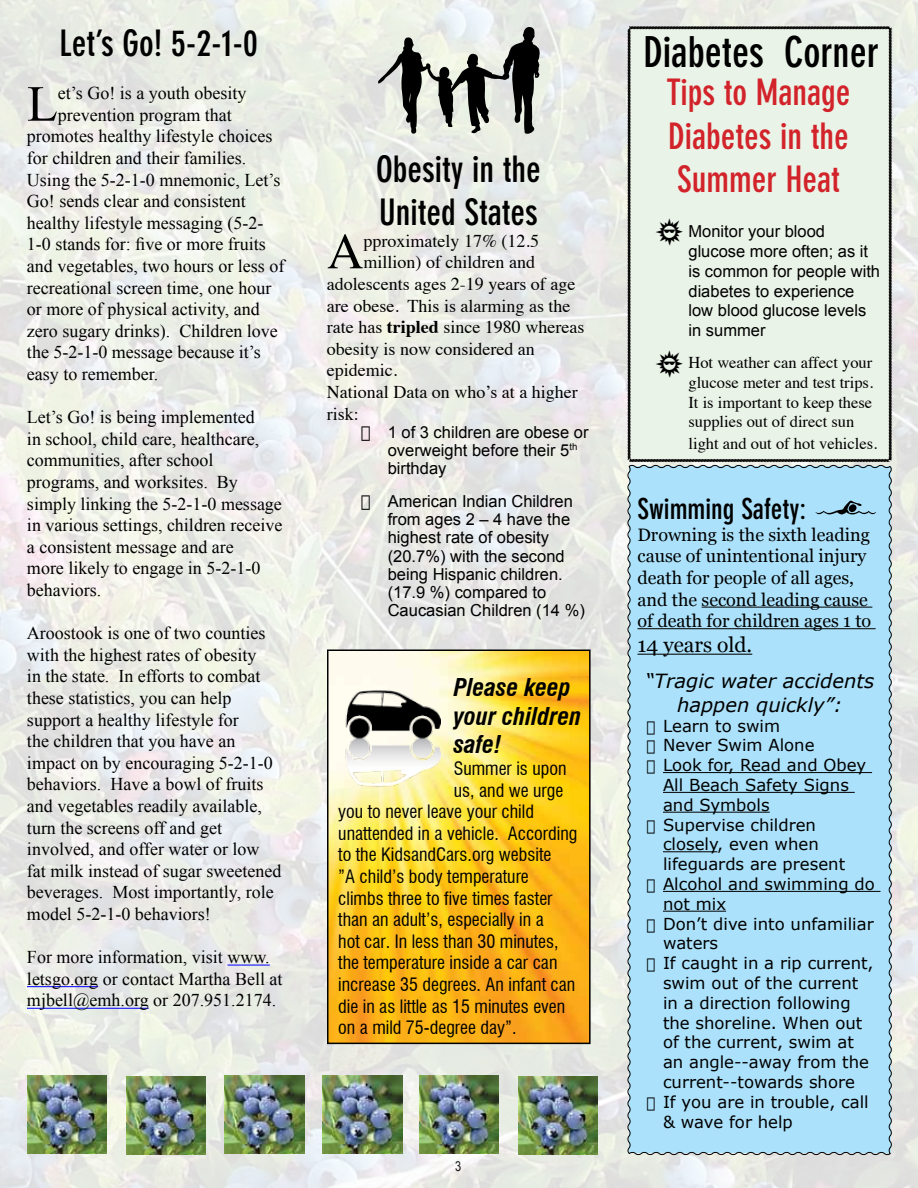
<style>
.page{position:relative;width:918px;height:1188px;background:#fff}
.page>*{position:absolute;margin:0;border:0;box-sizing:border-box;transform-origin:0 0}
.t1{font:67.5px "Sports Figures";color:#000}
.t2{font:50.7px "Times";color:#000}
.t3{font:50.55px "Times New Roman";color:#000}
.t4{font:700 condensed 42px "DIN Neuzeit Grotesk";color:#000}
.t5{font:700 condensed 36px/43.2px "DIN Neuzeit Grotesk";color:#000}
.t6{font:700 condensed 36px/43.2px "DIN Neuzeit Grotesk";color:#d2232a;text-align:justify}
.t7{font:30px "Weather";color:#000}
.t8{font:700 condensed 28.5px "DIN Neuzeit Grotesk";color:#000}
.t9{font:italic 700 condensed 24px/28.8px "Swiss 721 BT";color:#000}
.t10{font:21px "Georgia";color:#000}
.t11{font:italic 19.5px/23.4px "Verdana";color:#000;text-align:center}
.t12{font:18px/21.6px "Times New Roman";color:#000}
.t13{font:condensed 18px "Swiss 721 BT";color:#000}
.t14{font:18px "Times";color:#000}
.t15{font:18px/21.6px "Georgia";color:#000}
.t16{font:16.5px/19.8px "Verdana";color:#000}
.t17{font:16.5px/18.1px "Arial";color:#000}
.t18{font:16.5px/19.8px "Times";color:#000;text-align:justify}
.t19{font:13.5px "Arial Narrow";color:#000}
.s1{font-weight:700}
</style>
<div class="page">
<img style="left:0;top:0;width:918px;height:1188px">
<hr style="left:227px;top:965px;width:43px;height:1px;background:#00f">
<hr style="left:27px;top:986px;width:71px;height:1px;background:#00f">
<hr style="left:27px;top:1008px;width:122px;height:1px;background:#00f">
<div style="left:627px;top:26px;width:265px;height:437px;background:#eaf3e7"></div>
<img style="left:27px;top:1076px;width:80px;height:78px">
<img style="left:126px;top:1076px;width:80px;height:78px">
<img style="left:419px;top:1076px;width:80px;height:78px">
<img style="left:225px;top:1076px;width:79px;height:78px">
<img style="left:322px;top:1076px;width:80px;height:78px">
<img style="left:518px;top:1076px;width:80px;height:78px">
<img style="left:330px;top:653px;width:258px;height:388px">
<div style="left:327px;top:650px;width:264px;height:394px;border:2px solid #000"></div>
<img style="left:335px;top:664px;width:105px;height:130px">
<div style="left:626px;top:464px;width:267px;height:692px;background:#abe1fa"></div>
<hr style="left:702px;top:607px;width:170px;height:1px;background:#000">
<hr style="left:638px;top:628px;width:238px;height:1px;background:#000">
<hr style="left:638px;top:654px;width:114px;height:1px;background:#000">
<hr style="left:663px;top:772px;width:209px;height:1px;background:#000">
<hr style="left:663px;top:792px;width:192px;height:1px;background:#000">
<hr style="left:663px;top:812px;width:107px;height:1px;background:#000">
<hr style="left:663px;top:851px;width:54px;height:1px;background:#000">
<hr style="left:663px;top:891px;width:218px;height:1px;background:#000">
<hr style="left:663px;top:911px;width:63px;height:1px;background:#000">
<div style="left:654px;top:218px;width:32px;height:33px;background:#eaf3e7"></div>
<div style="left:654px;top:351px;width:32px;height:33px;background:#eaf3e7"></div>
<svg style="left:378px;top:27px;width:162px;height:107px;background:#9ea19b"></svg>
<h3 class="t5" style="left:59px;top:21px;width:200px">Let’s Go! 5-2-1-0</h3>
<h3 class="t3" style="left:27px;top:70px;width:32px">L</h3>
<p class="t12" style="left:58px;top:82px;width:190px">et’s Go! is a youth obesity</p>
<p class="t12" style="left:58px;top:104px;width:175px">prevention program that</p>
<p class="t12" style="left:27px;top:125px;width:247px">promotes healthy lifestyle choices</p>
<p class="t12" style="left:27px;top:147px;width:221px">for children and their families.</p>
<p class="t12" style="left:27px;top:168px;width:255px">Using the 5-2-1-0 mnemonic, Let’s</p>
<p class="t12" style="left:27px;top:190px;width:220px">Go! sends clear and consistent</p>
<p class="t12" style="left:27px;top:212px;width:238px">healthy lifestyle messaging (5-2-</p>
<p class="t12" style="left:27px;top:233px;width:240px">1-0 stands for: five or more fruits</p>
<p class="t12" style="left:27px;top:255px;width:259px">and vegetables, two hours or less of</p>
<p class="t12" style="left:27px;top:276px;width:246px">recreational screen time, one hour</p>
<p class="t12" style="left:27px;top:298px;width:234px">or more of physical activity, and</p>
<p class="t12" style="left:27px;top:320px;width:252px">zero sugary drinks). Children love</p>
<p class="t12" style="left:27px;top:341px;width:235px">the 5-2-1-0 message because it’s</p>
<p class="t12" style="left:27px;top:363px;width:133px">easy to remember.</p>
<p class="t12" style="left:27px;top:406px;width:257px">Let’s Go! is being implemented<br>in school, child care, healthcare, communities, after school programs, and worksites. By simply linking the 5-2-1-0 message in various settings, children receive a consistent message and are<br>more likely to engage in 5-2-1-0 behaviors.</p>
<p class="t12" style="left:27px;top:622px;width:256px">Aroostook is one of two counties with the highest rates of obesity<br>in the state. In efforts to combat these statistics, you can help support a healthy lifestyle for<br>the children that you have an impact on by encouraging 5-2-1-0 behaviors. Have a bowl of fruits and vegetables readily available, turn the screens off and get involved, and offer water or low fat milk instead of sugar sweetened beverages. Most importantly, role model 5-2-1-0 behaviors!</p>
<p class="t12" style="left:27px;top:946px;width:257px">For more information, visit www. letsgo.org or contact Martha Bell at mjbell@emh.org or 207.951.2174.</p>
<h3 class="t5" style="left:376px;top:147px;width:166px">Obesity in the<br>United States</h3>
<h2 class="t2" style="left:327px;top:204px;width:38px">A</h2>
<p class="t14" style="left:364px;top:224px;width:177px">pproximately 17% (12.5</p>
<p class="t14" style="left:364px;top:245px;width:173px">million) of children and</p>
<p class="t14" style="left:327px;top:267px;width:250px">adolescents ages 2-19 years of age</p>
<p class="t14" style="left:327px;top:289px;width:245px">are obese. This is alarming as the</p>
<p class="t14" style="left:327px;top:310px;width:259px">rate has <span class="s1">tripled</span> since 1980 whereas</p>
<p class="t14" style="left:327px;top:332px;width:209px">obesity is now considered an</p>
<p class="t14" style="left:327px;top:353px;width:72px">epidemic.</p>
<p class="t14" style="left:327px;top:375px;width:252px">National Data on who’s at a higher</p>
<p class="t14" style="left:327px;top:397px;width:34px">risk:</p>
<p class="t17" style="left:388px;top:423px;width:202px;text-indent:-27px">• 1 of 3 children are obese or overweight before their 5<sup>th </sup>birthday</p>
<p class="t17" style="left:388px;top:492px;width:199px;text-indent:-27px">• American Indian Children from ages 2 – 4 have the highest rate of obesity (20.7%) with the second being Hispanic children. (17.9 %) compared to<br>Caucasian Children (14 %)</p>
<h3 class="t9" style="left:454px;top:673px;width:129px">Please keep your children safe!</h3>
<p class="t13" style="left:454px;top:758px;width:114px">Summer is upon</p>
<p class="t13" style="left:454px;top:779px;width:111px">us, and we urge</p>
<p class="t13" style="left:338px;top:801px;width:197px">you to never leave your child</p>
<p class="t13" style="left:338px;top:823px;width:241px">unattended in a vehicle. According</p>
<p class="t13" style="left:338px;top:844px;width:215px">to the KidsandCars.org website</p>
<p class="t13" style="left:338px;top:866px;width:192px">”A child’s body temperature</p>
<p class="t13" style="left:338px;top:887px;width:216px">climbs three to five times faster</p>
<p class="t13" style="left:338px;top:909px;width:207px">than an adult’s, especially in a</p>
<p class="t13" style="left:338px;top:931px;width:222px">hot car. In less than 30 minutes,</p>
<p class="t13" style="left:338px;top:952px;width:221px">the temperature inside a car can</p>
<p class="t13" style="left:338px;top:974px;width:239px">increase 35 degrees. An infant can</p>
<p class="t13" style="left:338px;top:995px;width:229px">die in as little as 15 minutes even</p>
<p class="t13" style="left:338px;top:1017px;width:180px">on a mild 75-degree day”.</p>
<p class="t19" style="left:455px;top:1156px;width:8px">3</p>
<h3 class="t4" style="left:643px;top:27px;width:237px">Diabetes Corner</h3>
<h3 class="t6" style="left:666px;top:71px;width:186px">Tips to Manage Diabetes in the Summer Heat</h3>
<p class="t17" style="left:688px;top:222px;width:193px;line-height:19.8px;text-indent:-27px">• Monitor your blood glucose more often; as it is common for people with diabetes to experience low blood glucose levels in summer</p>
<p class="t18" style="left:688px;top:351px;width:186px;text-indent:-27px">• Hot weather can affect your glucose meter and test trips.<br>It is important to keep these supplies out of direct sun</p>
<p class="t18" style="left:688px;top:432px;width:190px">light and out of hot vehicles.</p>
<h3 class="t7" style="left:654px;top:219px;width:31px">I</h3>
<h3 class="t7" style="left:654px;top:351px;width:31px">I</h3>
<h3 class="t8" style="left:638px;top:493px;width:170px">Swimming Safety:</h3>
<p class="t15" style="left:638px;top:524px;width:234px">Drowning is the sixth leading</p>
<h1 class="t1" style="left:812px;top:456px;width:69px">,</h1>
<p class="t15" style="left:638px;top:546px;width:235px">cause of unintentional injury death for people of all ages, and the second leading cause of death for children ages 1 to</p>
<p class="t10" style="left:638px;top:632px;width:116px">14 years old.</p>
<p class="t11" style="left:645px;top:670px;width:231px">“Tragic water accidents happen quickly”:</p>
<p class="t16" style="left:646px;top:716px;width:135px">• Learn to swim</p>
<p class="t16" style="left:646px;top:736px;width:170px">• Never Swim Alone</p>
<p class="t16" style="left:663px;top:755px;width:205px;text-indent:-16px">• Look for, Read and Obey<br>All Beach Safety Signs and Symbols</p>
<p class="t16" style="left:663px;top:815px;width:184px;text-indent:-16px">• Supervise children closely, even when lifeguards are present</p>
<p class="t16" style="left:663px;top:874px;width:213px;text-indent:-16px">• Alcohol and swimming do not mix</p>
<p class="t16" style="left:663px;top:914px;width:212px;text-indent:-16px">• Don’t dive into unfamiliar waters</p>
<p class="t16" style="left:663px;top:953px;width:212px;text-indent:-16px">• If caught in a rip current, swim out of the current in a direction following the shoreline. When out of the current, swim at an angle--away from the current--towards shore</p>
<p class="t16" style="left:663px;top:1092px;width:207px;text-indent:-16px">• If you are in trouble, call &amp; wave for help</p>
</div>
